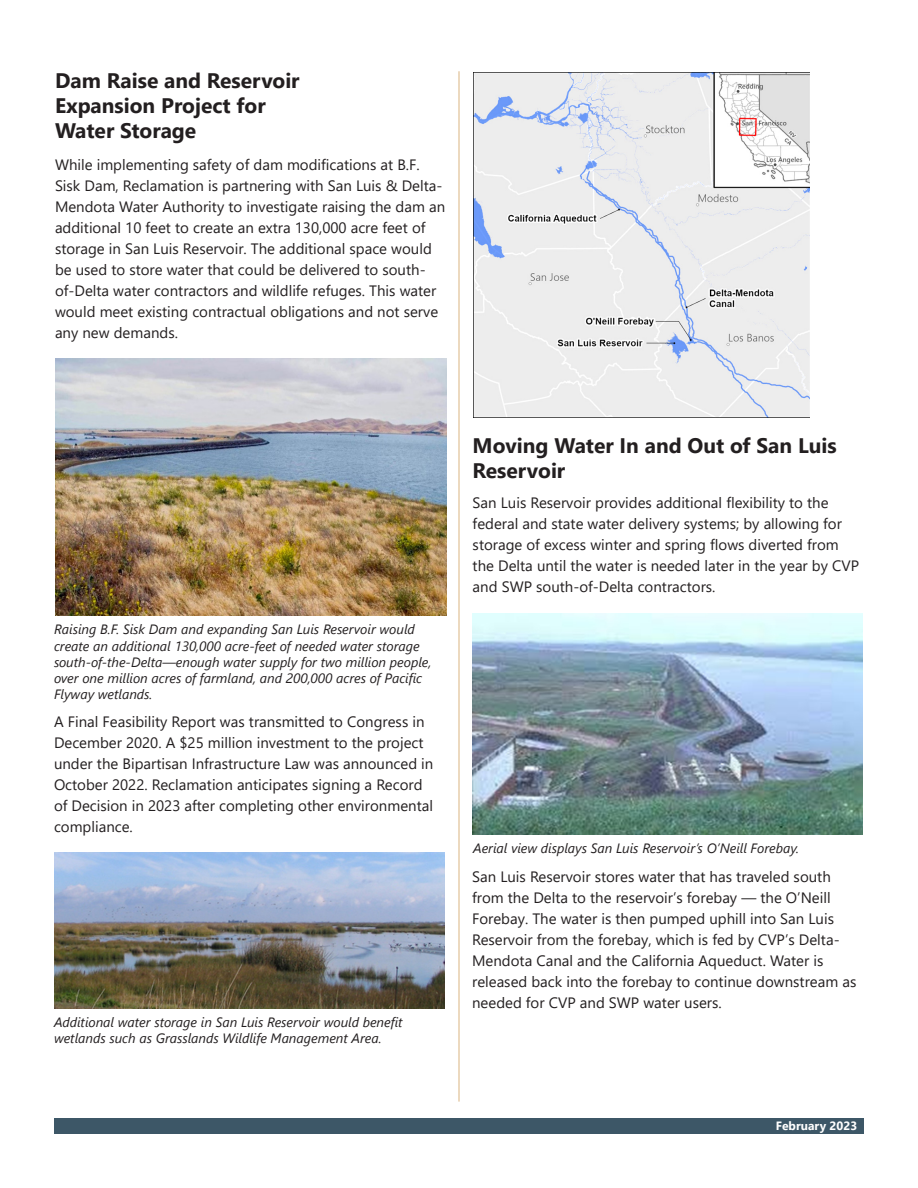
<style>
.page{position:relative;width:918px;height:1188px;background:#fff}
.page>*{position:absolute;margin:0;border:0;box-sizing:border-box;transform-origin:0 0}
.Heading_2{font:700 21px/25.2px "Segoe UI";color:#231f20}
.Body{font:15px/21px "Segoe UI";color:#231f20}
.t1{font:italic 13.5px/16.2px "Segoe UI";color:#231f20}
.t2{font:700 12px "Segoe UI";color:#fff}
</style>
<div class="page">
<hr style="left:458px;top:71px;width:2px;height:1031px;background:#e6cdab">
<div style="left:54px;top:1118px;width:810px;height:16px;background:#3d5767"></div>
<img style="left:55px;top:359px;width:391px;height:257px">
<img style="left:54px;top:853px;width:391px;height:155px">
<img style="left:474px;top:72px;width:336px;height:345px">
<img style="left:472px;top:613px;width:391px;height:222px">
<p class="Heading_2" style="left:55px;top:66px;width:246px">Dam Raise and Reservoir<br>Expansion Project for<br>Water Storage</p>
<p class="Body" style="left:55px;top:153px;width:392px">While implementing safety of dam modifications at B.F.<br>Sisk Dam, Reclamation is partnering with San Luis &amp; Delta-Mendota Water Authority to investigate raising the dam an additional 10 feet to create an extra 130,000 acre feet of storage in San Luis Reservoir. The additional space would be used to store water that could be delivered to south&shy;of-Delta water contractors and wildlife refuges. This water would meet existing contractual obligations and not serve any new demands.</p>
<p class="t1" style="left:54px;top:619px;width:379px">Raising B.F. Sisk Dam and expanding San Luis Reservoir would create an additional 130,000 acre-feet of needed water storage south-of-the-Delta—enough water supply for two million people, over one million acres of farmland, and 200,000 acres of Pacific Flyway wetlands.</p>
<p class="Body" style="left:54px;top:710px;width:381px">A Final Feasibility Report was transmitted to Congress in December 2020. A $25 million investment to the project under the Bipartisan Infrastructure Law was announced in October 2022. Reclamation anticipates signing a Record of Decision in 2023 after completing other environmental compliance.</p>
<p class="t1" style="left:54px;top:1012px;width:350px">Additional water storage in San Luis Reservoir would benefit wetlands such as Grasslands Wildlife Management Area.</p>
<p class="Heading_2" style="left:473px;top:432px;width:366px">Moving Water In and Out of San Luis<br>Reservoir</p>
<p class="Body" style="left:473px;top:491px;width:388px">San Luis Reservoir provides additional flexibility to the federal and state water delivery systems; by allowing for storage of excess winter and spring flows diverted from the Delta until the water is needed later in the year by CVP and SWP south-of-Delta contractors.</p>
<p class="t1" style="left:473px;top:838px;width:328px">Aerial view displays San Luis Reservoir’s O’Neill Forebay.</p>
<p class="Body" style="left:472px;top:865px;width:386px">San Luis Reservoir stores water that has traveled south from the Delta to the reservoir’s forebay — the O’Neill Forebay. The water is then pumped uphill into San Luis Reservoir from the forebay, which is fed by CVP’s Delta-Mendota Canal and the California Aqueduct. Water is released back into the forebay to continue downstream as needed for CVP and SWP water users.</p>
<p class="t2" style="left:776px;top:1115px;width:83px">February 2023</p>
</div>
